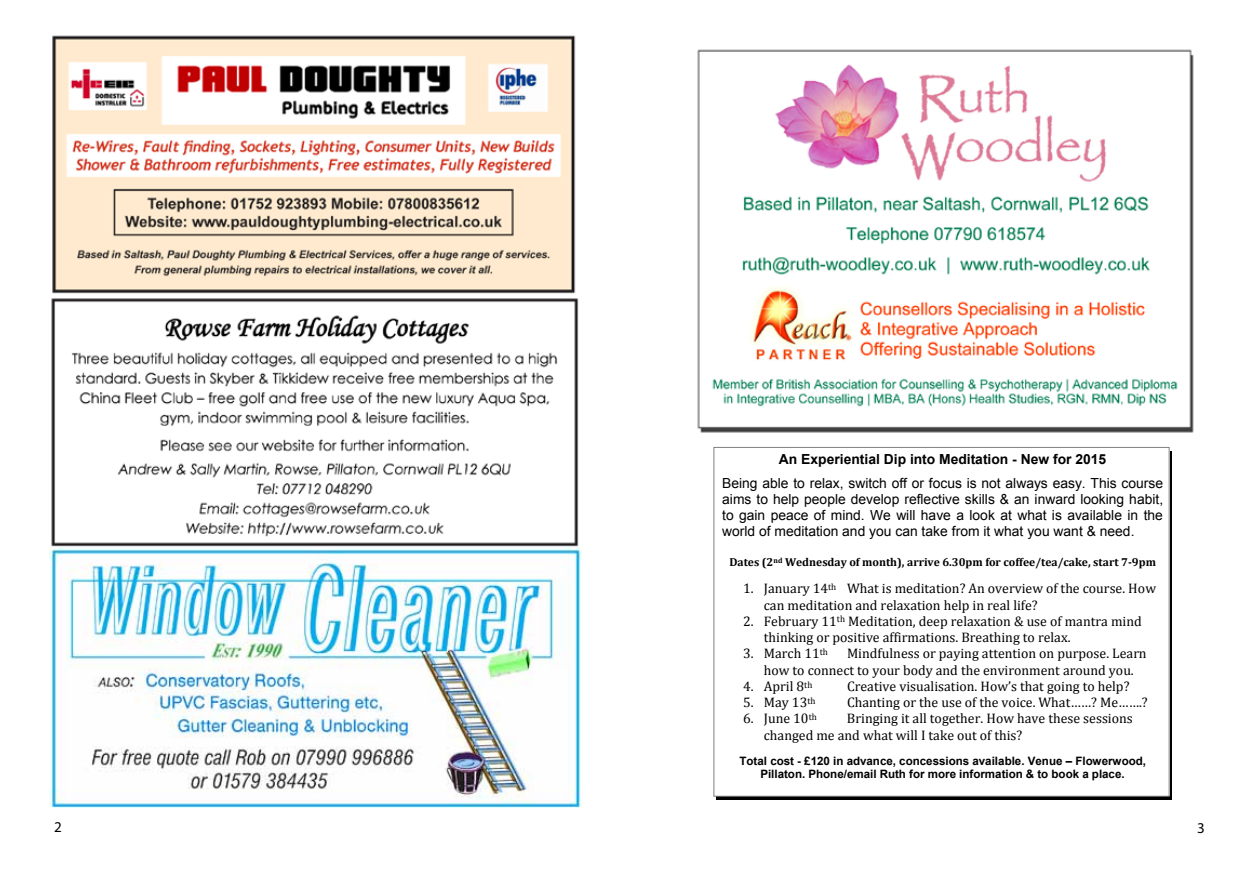
<style>
.page{position:relative;width:1259px;height:893px;background:#fff}
.page>*{position:absolute;margin:0;border:0;box-sizing:border-box;transform-origin:0 0}
.t1{font:15px "Myriad Pro";color:#000}
.t2{font:13.8px/16.2px "Cambria";color:#000}
.t3{font:13.8px/15.9px "Arial";color:#000;text-align:justify}
.t4{font:700 13.8px "Arial";color:#000}
.t5{font:700 11.55px/13.4px "Arial";color:#000;text-align:center}
.t6{font:700 11.55px "Cambria";color:#000}
.t7{font:9.15px "Cambria";color:#000}
</style>
<div class="page">
<img style="left:51px;top:298px;width:528px;height:249px">
<img style="left:49px;top:547px;width:532px;height:260px">
<img style="left:52px;top:35px;width:524px;height:259px">
<img style="left:697px;top:49px;width:497px;height:384px">
<div style="left:713px;top:447px;width:456px;height:350px;border:1px solid #7f7f7f"></div>
<p class="t4" style="left:779px;top:450px;width:329px">An Experiential Dip into Meditation - New for 2015</p>
<p class="t3" style="left:722px;top:476px;width:442px">Being able to relax, switch off or focus is not always easy. This course aims to help people develop reflective skills &amp; an inward looking habit, to gain peace of mind. We will have a look at what is available in the world of meditation and you can take from it what you want &amp; need.</p>
<p class="t6" style="left:729px;top:554px;width:428px">Dates (2<sup>nd</sup> Wednesday of month), arrive 6.30pm for coffee/tea/cake, start 7‐9pm</p>
<p class="t2" style="left:764px;top:581px;width:394px;text-indent:-21px">1. January 14<sup>th</sup> What is meditation? An overview of the course. How can meditation and relaxation help in real life?</p>
<p class="t7" style="left:837px;top:614px;width:10px">th</p>
<p class="t2" style="left:764px;top:613px;width:379px;text-indent:-21px">2. February 11 Meditation, deep relaxation &amp; use of mantra mind thinking or positive affirmations. Breathing to relax.</p>
<p class="t7" style="left:820px;top:646px;width:10px">th</p>
<p class="t2" style="left:764px;top:646px;width:384px;text-indent:83px">Mindfulness or paying attention on purpose. Learn how to connect to your body and the environment around you.</p>
<p class="t2" style="left:847px;top:694px;width:302px">Chanting or the use of the voice. What……? Me…….?</p>
<p class="t2" style="left:743px;top:646px;width:78px">3. March 11</p>
<p class="t2" style="left:743px;top:678px;width:71px">4. April 8<sup>th</sup></p>
<p class="t2" style="left:847px;top:678px;width:284px">Creative visualisation. How’s that going to help?</p>
<p class="t2" style="left:743px;top:694px;width:74px">5. May 13<sup>th</sup></p>
<p class="t2" style="left:743px;top:711px;width:75px">6. June 10<sup>th</sup></p>
<p class="t2" style="left:764px;top:711px;width:370px;text-indent:83px">Bringing it all together. How have these sessions changed me and what will I take out of this?</p>
<p class="t5" style="left:739px;top:755px;width:408px">Total cost - £120 in advance, concessions available. Venue – Flowerwood,<br>Pillaton. Phone/email Ruth for more information &amp; to book a place.</p>
<p class="t1" style="left:54px;top:819px;width:9px">2</p>
<p class="t1" style="left:1197px;top:820px;width:9px">3</p>
</div>
